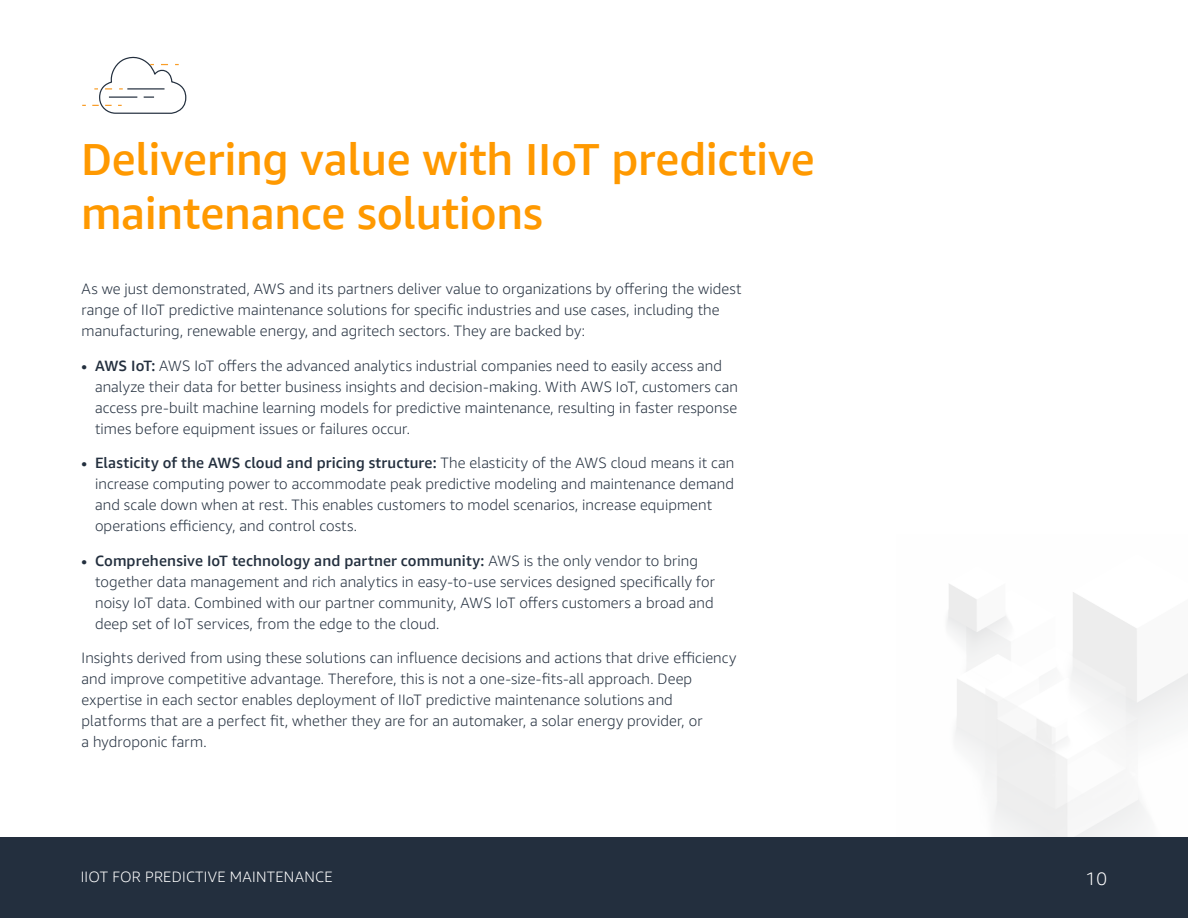
<style>
.page{position:relative;width:1188px;height:918px;background:#fff}
.page>*{position:absolute;margin:0;border:0;box-sizing:border-box;transform-origin:0 0}
.t1{font:500 45px/54px "Amazon Ember";letter-spacing:-.005em;color:#f90}
.t2{font:300 18px "Amazon Ember";color:#fff}
.t3{font:300 15px/21px "Amazon Ember";letter-spacing:.005em;color:#232f3e}
.t4{font:300 15px "Amazon Ember";letter-spacing:.02em;color:#fff}
.s1{font-weight:500}
</style>
<div class="page">
<div style="left:0;top:837px;width:1188px;height:81px;background:#232f3e"></div>
<svg style="left:92px;top:56px;width:95px;height:58px"></svg>
<h1 class="t1" style="left:81px;top:133px;width:735px">Delivering value with IIoT predictive maintenance solutions</h1>
<p class="t3" style="left:82px;top:279px;width:661px">As we just demonstrated, AWS and its partners deliver value to organizations by offering the widest range of IIoT predictive maintenance solutions for specific industries and use cases, including the manufacturing, renewable energy, and agritech sectors. They are backed by:</p>
<p class="t3" style="left:95px;top:355px;width:644px;text-indent:-14px"><span class="s1">• AWS IoT:</span> AWS IoT offers the advanced analytics industrial companies need to easily access and analyze their data for better business insights and decision-making. With AWS IoT, customers can access pre-built machine learning models for predictive maintenance, resulting in faster response times before equipment issues or failures occur.</p>
<p class="t3" style="left:95px;top:453px;width:641px;text-indent:-14px"><span class="s1">• Elasticity of the AWS cloud and pricing structure:</span> The elasticity of the AWS cloud means it can increase computing power to accommodate peak predictive modeling and maintenance demand and scale down when at rest. This enables customers to model scenarios, increase equipment operations efficiency, and control costs.</p>
<p class="t3" style="left:95px;top:550px;width:622px;text-indent:-14px"><span class="s1">• Comprehensive IoT technology and partner community:</span> AWS is the only vendor to bring together data management and rich analytics in easy-to-use services designed specifically for noisy IoT data. Combined with our partner community, AWS IoT offers customers a broad and deep set of IoT services, from the edge to the cloud.</p>
<p class="t3" style="left:82px;top:648px;width:656px">Insights derived from using these solutions can influence decisions and actions that drive efficiency and improve competitive advantage. Therefore, this is not a one-size-fits-all approach. Deep expertise in each sector enables deployment of IIoT predictive maintenance solutions and platforms that are a perfect fit, whether they are for an automaker, a solar energy provider, or<br>a hydroponic farm.</p>
<p class="t4" style="left:81px;top:868px;width:253px">IIOT FOR PREDICTIVE MAINTENANCE</p>
<p class="t2" style="left:1085px;top:867px;width:23px">10</p>
</div>
